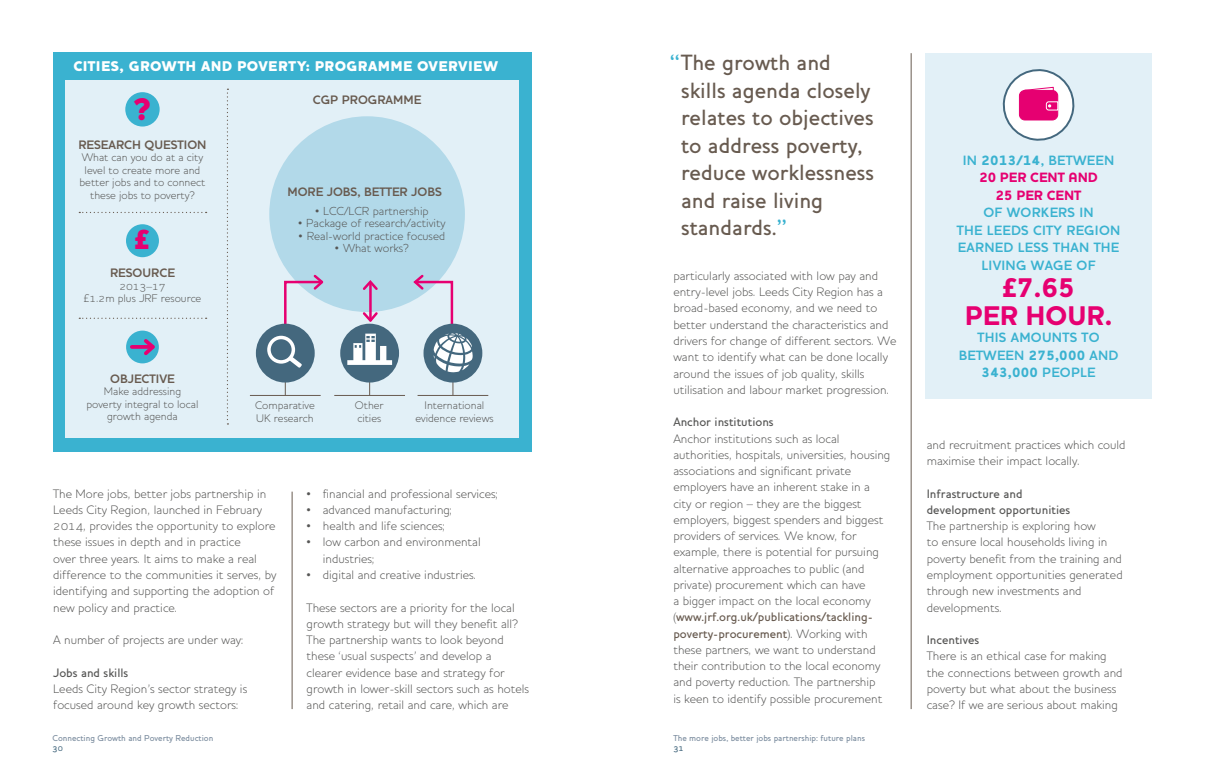
<style>
.page{position:relative;width:1205px;height:780px;background:#fff}
.page>*{position:absolute;margin:0;border:0;box-sizing:border-box;transform-origin:0 0}
.t1{font:800 31.88px "Houschka Alternate";color:#e60071}
.t2{font:800 28.12px "Houschka Alternate";color:#e60071}
.t3{font:900 27.5px/27.5px "Houschka";color:#e60071;text-align:center}
.t4{font:500 22.5px/27.5px "Houschka Alternate";color:#685b50}
.t5{font:800 14.38px "Houschka Alternate";letter-spacing:.025em;color:#fff}
.t6{font:700 13.75px/17.5px "Houschka Alternate";letter-spacing:.02em;color:#3ab2d0;text-align:center}
.t7{font:900 13.75px/17.5px "Houschka";color:#e60071;text-align:center}
.t8{font:900 13.75px "Houschka";letter-spacing:.02em;color:#3ab2d0}
.t9{font:300 12.5px/16.2px "Houschka Alternate";color:#575756}
.t10{font:500 12.5px/16.2px "Houschka Alternate";color:#575756}
.t11{font:700 12.5px "Houschka Alternate";color:#685b50}
.t12{font:300 11.88px "Houschka Alternate";color:#575756}
.t13{font:300 11.25px/12.5px "Houschka Alternate";color:#575756;text-align:center}
.t14{font:500 8.75px "Houschka Alternate";color:#7d8ea0}
.t15{font:500 8.75px "Houschka Alternate";color:#44687e}
.s1{color:#3ab2d0}
.s2{font-family:"Houschka";font-weight:900}
.s3{font-family:"Houschka Alternate";font-weight:700}
.s4{font-weight:500;color:#685b50}
</style>
<div class="page">
<hr style="left:911px;top:53px;width:1px;height:656px;background:#685b50">
<hr style="left:292px;top:491px;width:1px;height:218px;background:#685b50">
<div style="left:53px;top:52px;width:478px;height:400px;background:#3ab2d0"></div>
<div style="left:65px;top:81px;width:454px;height:357px;background:#e2f0f7"></div>
<div style="left:125px;top:92px;width:35px;height:34px;background:#3ab2d0;border-radius:50%"></div>
<div style="left:126px;top:224px;width:33px;height:33px;background:#3ab2d0;border-radius:50%"></div>
<svg style="left:79px;top:317px;width:128px;height:2px"></svg>
<hr style="left:250px;top:395px;width:71px;height:1px;background:#685b50">
<hr style="left:334px;top:395px;width:71px;height:1px;background:#685b50">
<hr style="left:417px;top:395px;width:71px;height:1px;background:#685b50">
<svg style="left:79px;top:212px;width:128px;height:1px"></svg>
<svg style="left:227px;top:89px;width:1px;height:335px"></svg>
<div style="left:126px;top:330px;width:33px;height:33px;background:#3ab2d0;border-radius:50%"></div>
<svg style="left:144px;top:335px;width:15px;height:23px"></svg>
<svg style="left:132px;top:345px;width:21px;height:4px"></svg>
<div style="left:269px;top:116px;width:196px;height:196px;background:#b2d9e9;border-radius:50%"></div>
<svg style="left:360px;top:311px;width:19px;height:13px"></svg>
<hr style="left:369px;top:285px;width:3px;height:35px;background:#e60071">
<svg style="left:283px;top:272px;width:43px;height:58px"></svg>
<svg style="left:362px;top:280px;width:16px;height:12px"></svg>
<div style="left:256px;top:324px;width:59px;height:58px;background:#44687e;border-radius:50%"></div>
<div style="left:340px;top:324px;width:59px;height:58px;background:#44687e;border-radius:50%"></div>
<div style="left:423px;top:324px;width:59px;height:58px;background:#44687e;border-radius:50%"></div>
<div style="left:267px;top:336px;width:28px;height:27px;border:3px solid #fff;border-radius:50%"></div>
<svg style="left:285px;top:356px;width:17px;height:39px"></svg>
<svg style="left:347px;top:333px;width:45px;height:62px"></svg>
<svg style="left:411px;top:272px;width:62px;height:123px"></svg>
<div style="left:925px;top:53px;width:227px;height:346px;background:#e2f0f7"></div>
<svg style="left:1002px;top:69px;width:73px;height:72px"></svg>
<p class="t5" style="left:73px;top:58px;width:426px">CITIES, GROWTH AND POVERTY: PROGRAMME OVERVIEW</p>
<h1 class="t1" style="left:134px;top:90px;width:18px">?</h1>
<p class="t11" style="left:78px;top:137px;width:130px">RESEARCH QUESTION</p>
<p class="t13" style="left:80px;top:151px;width:127px">What can you do at a city level to create more and better jobs and to connect these jobs to poverty?</p>
<h2 class="t2" style="left:134px;top:223px;width:17px">£</h2>
<p class="t11" style="left:110px;top:265px;width:66px">RESOURCE</p>
<p class="t13" style="left:84px;top:279px;width:119px">2013–17<br>£1.2m plus JRF resource</p>
<p class="t11" style="left:110px;top:371px;width:66px">OBJECTIVE</p>
<p class="t13" style="left:86px;top:385px;width:114px">Make addressing poverty integral to local growth agenda</p>
<p class="t11" style="left:313px;top:93px;width:110px">CGP PROGRAMME</p>
<p class="t11" style="left:287px;top:184px;width:156px">MORE JOBS, BETTER JOBS</p>
<p class="t12" style="left:315px;top:203px;width:115px">• LCC/LCR partnership</p>
<p class="t12" style="left:298px;top:216px;width:149px">• Package of research/activity</p>
<p class="t12" style="left:299px;top:228px;width:148px">• Real-world practice focused</p>
<p class="t12" style="left:335px;top:241px;width:75px">• What works?</p>
<p class="t13" style="left:255px;top:399px;width:61px;text-align:left">Comparative<br>UK research</p>
<p class="t13" style="left:355px;top:399px;width:30px;text-align:left">Other cities</p>
<p class="t13" style="left:415px;top:399px;width:80px">International evidence reviews</p>
<p class="t9" style="left:53px;top:485px;width:225px">The More jobs, better jobs partnership in Leeds City Region, launched in February 2014, provides the opportunity to explore these issues in depth and in practice<br>over three years. It aims to make a real difference to the communities it serves, by identifying and supporting the adoption of new policy and practice.</p>
<p class="t9" style="left:53px;top:631px;width:192px">A number of projects are under way:</p>
<p class="t10" style="left:53px;top:664px;width:77px">Jobs and skills</p>
<p class="t9" style="left:53px;top:680px;width:196px">Leeds City Region’s sector strategy is focused around key growth sectors:</p>
<p class="t14" style="left:52px;top:732px;width:162px">Connecting Growth and Poverty Reduction</p>
<p class="t15" style="left:52px;top:742px;width:12px">30</p>
<p class="t9" style="left:307px;top:485px;width:193px">• financial and professional services;</p>
<p class="t9" style="left:307px;top:501px;width:147px">• advanced manufacturing;</p>
<p class="t9" style="left:307px;top:518px;width:140px">• health and life sciences;</p>
<p class="t9" style="left:323px;top:534px;width:159px;text-indent:-16px">• low carbon and environmental industries;</p>
<p class="t9" style="left:307px;top:566px;width:171px">• digital and creative industries.</p>
<p class="t9" style="left:307px;top:599px;width:224px">These sectors are a priority for the local growth strategy but will they benefit all?<br>The partnership wants to look beyond these ‘usual suspects’ and develop a clearer evidence base and strategy for growth in lower-skill sectors such as hotels and catering, retail and care, which are</p>
<h3 class="t4" style="left:681px;top:49px;width:195px;text-indent:-11px"><span class="s1">“</span>The growth and skills agenda closely relates to objectives to address poverty, reduce worklessness and raise living standards.<span class="s1">”</span></h3>
<p class="t6" style="left:963px;top:151px;width:153px">IN <span class="s2">2013/14</span>, BETWEEN</p>
<p class="t7" style="left:979px;top:169px;width:120px">20 PER CENT AND<br>25 PER CENT</p>
<p class="t6" style="left:957px;top:204px;width:165px">OF WORKERS IN<br>THE LEEDS CITY REGION<br>EARNED LESS THAN THE<br>LIVING WAGE OF</p>
<h3 class="t3" style="left:965px;top:274px;width:149px">£7.65<br>PER HOUR.</h3>
<p class="t6" style="left:958px;top:329px;width:161px">THIS AMOUNTS TO<br>BETWEEN <span class="s2">275,000</span> AND</p>
<p class="t8" style="left:981px;top:364px;width:115px">343,000 <span class="s3">PEOPLE</span></p>
<p class="t9" style="left:673px;top:267px;width:225px">particularly associated with low pay and entry-level jobs. Leeds City Region has a broad-based economy, and we need to better understand the characteristics and drivers for change of different sectors. We want to identify what can be done locally around the issues of job quality, skills utilisation and labour market progression.</p>
<p class="t10" style="left:673px;top:414px;width:102px">Anchor institutions</p>
<p class="t9" style="left:673px;top:430px;width:218px">Anchor institutions such as local authorities, hospitals, universities, housing associations and significant private employers have an inherent stake in a city or region – they are the biggest employers, biggest spenders and biggest providers of services. We know, for example, there is potential for pursuing alternative approaches to public (and private) procurement which can have<br>a bigger impact on the local economy (<span class="s4">www.jrf.org.uk/publications/tackling&shy;poverty-procurement</span>). Working with these partners, we want to understand their contribution to the local economy and poverty reduction. The partnership<br>is keen to identify possible procurement</p>
<p class="t9" style="left:927px;top:436px;width:200px">and recruitment practices which could maximise their impact locally.</p>
<p class="t10" style="left:927px;top:485px;width:145px">Infrastructure and development opportunities</p>
<p class="t9" style="left:927px;top:518px;width:197px">The partnership is exploring how<br>to ensure local households living in poverty benefit from the training and employment opportunities generated through new investments and developments.</p>
<p class="t10" style="left:927px;top:631px;width:54px">Incentives</p>
<p class="t9" style="left:927px;top:648px;width:197px">There is an ethical case for making the connections between growth and poverty but what about the business case? If we are serious about making</p>
<p class="t14" style="left:673px;top:732px;width:193px">The more jobs, better jobs partnership: future plans</p>
<p class="t15" style="left:673px;top:742px;width:12px">31</p>
</div>
